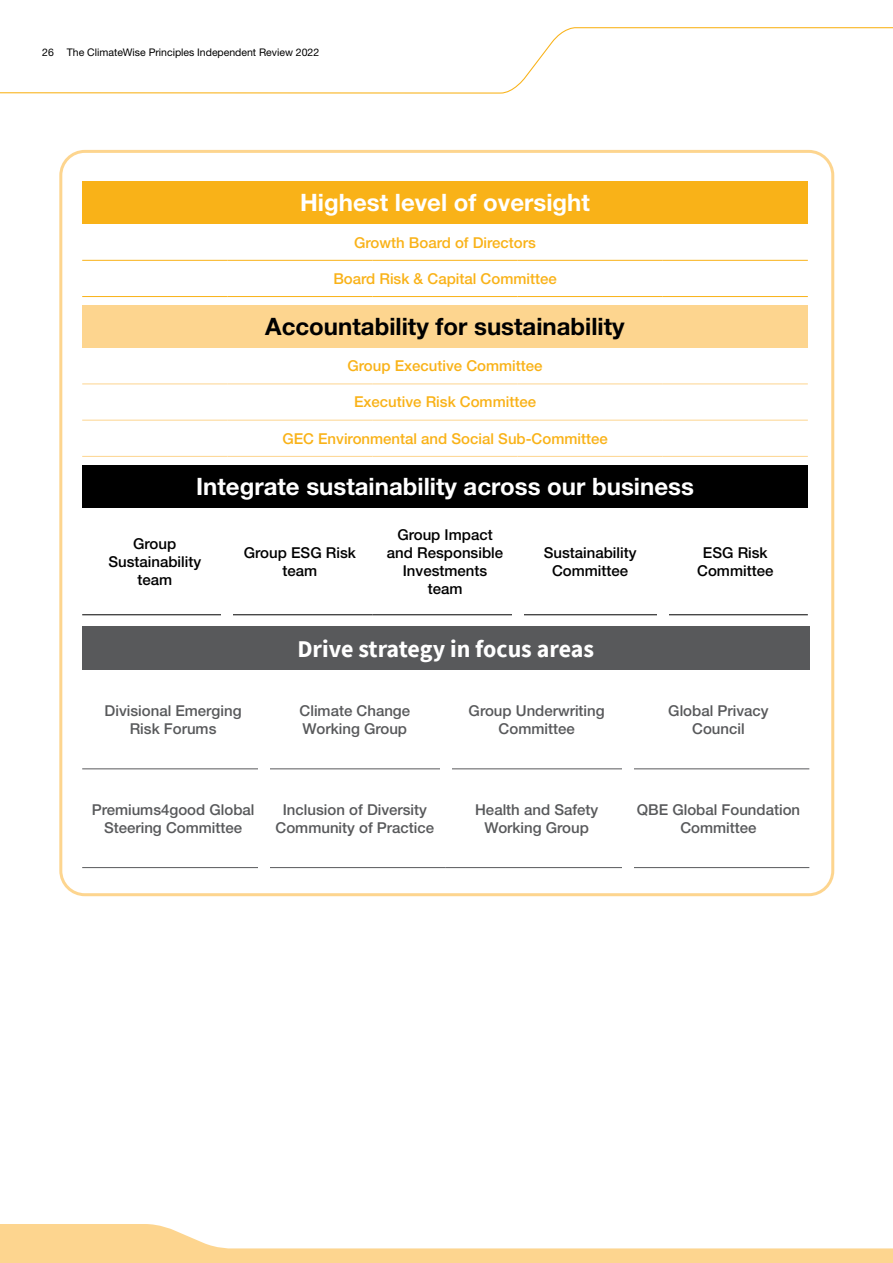
<style>
.page{position:relative;width:893px;height:1263px;background:#fff}
.page>*{position:absolute;margin:0;border:0;box-sizing:border-box;transform-origin:0 0}
.t1{font:700 24px "Helvetica Neue LT Std";color:#fff}
.t2{font:700 24px "Helvetica Neue LT Std";color:#000}
.t3{font:700 24px "Source Sans Pro";color:#fff}
.t4{font:500 15px/18px "Helvetica Neue LT Std";color:#58595b;text-align:center}
.t5{font:500 15px "Helvetica Neue LT Std";color:#f9b218}
.t6{font:500 15px/18px "Helvetica Neue LT Std";color:#000;text-align:center}
.t7{font:10.5px "Helvetica Neue LT Std";color:#000}
</style>
<div class="page">
<svg style="left:0;top:27px;width:893px;height:67px"></svg>
<div style="left:59px;top:150px;width:775px;height:746px;border:3px solid #fdd58f;border-radius:24px"></div>
<svg style="left:0;top:1224px;width:893px;height:39px"></svg>
<div style="left:82px;top:181px;width:726px;height:43px;background:#f9b218"></div>
<div style="left:82px;top:305px;width:726px;height:43px;background:#fdd58f"></div>
<div style="left:82px;top:465px;width:726px;height:42px;background:#000"></div>
<hr style="left:82px;top:260px;width:145px;height:1px;background:#f9b218">
<hr style="left:227px;top:260px;width:145px;height:1px;background:#f9b218">
<hr style="left:372px;top:260px;width:146px;height:1px;background:#f9b218">
<hr style="left:518px;top:260px;width:145px;height:1px;background:#f9b218">
<hr style="left:663px;top:260px;width:145px;height:1px;background:#f9b218">
<hr style="left:82px;top:296px;width:145px;height:1px;background:#f9b218">
<hr style="left:227px;top:296px;width:145px;height:1px;background:#f9b218">
<hr style="left:372px;top:296px;width:146px;height:1px;background:#f9b218">
<hr style="left:518px;top:296px;width:145px;height:1px;background:#f9b218">
<hr style="left:663px;top:296px;width:145px;height:1px;background:#f9b218">
<hr style="left:82px;top:384px;width:145px;height:1px;background:#fdd58f">
<hr style="left:227px;top:384px;width:145px;height:1px;background:#fdd58f">
<hr style="left:372px;top:384px;width:146px;height:1px;background:#fdd58f">
<hr style="left:518px;top:384px;width:145px;height:1px;background:#fdd58f">
<hr style="left:663px;top:384px;width:145px;height:1px;background:#fdd58f">
<hr style="left:82px;top:420px;width:145px;height:1px;background:#fdd58f">
<hr style="left:227px;top:420px;width:145px;height:1px;background:#fdd58f">
<hr style="left:372px;top:420px;width:146px;height:1px;background:#fdd58f">
<hr style="left:518px;top:420px;width:145px;height:1px;background:#fdd58f">
<hr style="left:663px;top:420px;width:145px;height:1px;background:#fdd58f">
<hr style="left:82px;top:456px;width:145px;height:1px;background:#fdd58f">
<hr style="left:227px;top:456px;width:145px;height:1px;background:#fdd58f">
<hr style="left:372px;top:456px;width:146px;height:1px;background:#fdd58f">
<hr style="left:518px;top:456px;width:145px;height:1px;background:#fdd58f">
<hr style="left:663px;top:456px;width:145px;height:1px;background:#fdd58f">
<hr style="left:82px;top:614px;width:145px;height:1px;background:#000">
<hr style="left:227px;top:614px;width:145px;height:1px;background:#000">
<hr style="left:372px;top:614px;width:146px;height:1px;background:#000">
<hr style="left:518px;top:614px;width:145px;height:1px;background:#000">
<hr style="left:663px;top:614px;width:145px;height:1px;background:#000">
<div style="left:82px;top:627px;width:727px;height:43px;background:#58595b"></div>
<hr style="left:82px;top:768px;width:182px;height:1px;background:#58595b">
<hr style="left:264px;top:768px;width:182px;height:1px;background:#58595b">
<hr style="left:446px;top:768px;width:182px;height:1px;background:#58595b">
<hr style="left:628px;top:768px;width:181px;height:1px;background:#58595b">
<hr style="left:82px;top:867px;width:182px;height:1px;background:#58595b">
<hr style="left:264px;top:867px;width:182px;height:1px;background:#58595b">
<hr style="left:446px;top:867px;width:182px;height:1px;background:#58595b">
<hr style="left:628px;top:867px;width:181px;height:1px;background:#58595b">
<div style="left:221px;top:607px;width:12px;height:14px;background:#fff"></div>
<div style="left:512px;top:607px;width:12px;height:14px;background:#fff"></div>
<div style="left:657px;top:607px;width:12px;height:14px;background:#fff"></div>
<div style="left:622px;top:763px;width:12px;height:14px;background:#fff"></div>
<div style="left:622px;top:861px;width:12px;height:14px;background:#fff"></div>
<div style="left:440px;top:763px;width:12px;height:14px;background:#fff"></div>
<div style="left:258px;top:763px;width:12px;height:14px;background:#fff"></div>
<div style="left:258px;top:861px;width:12px;height:14px;background:#fff"></div>
<p class="t7" style="left:42px;top:46px;width:278px">26 The ClimateWise Principles Independent Review 2022</p>
<h1 class="t1" style="left:300px;top:188px;width:291px">Highest level of oversight</h1>
<p class="t5" style="left:354px;top:233px;width:183px">Growth Board of Directors</p>
<p class="t5" style="left:333px;top:269px;width:225px">Board Risk &amp; Capital Committee</p>
<h1 class="t2" style="left:265px;top:312px;width:361px">Accountability for sustainability</h1>
<p class="t5" style="left:347px;top:357px;width:197px">Group Executive Committee</p>
<p class="t5" style="left:354px;top:393px;width:183px">Executive Risk Committee</p>
<p class="t5" style="left:282px;top:429px;width:327px">GEC Environmental and Social Sub-Committee</p>
<h1 class="t1" style="left:196px;top:471px;width:499px">Integrate sustainability across our business</h1>
<p class="t6" style="left:108px;top:534px;width:94px">Group<br>Sustainability team</p>
<p class="t6" style="left:244px;top:543px;width:113px">Group ESG Risk team</p>
<p class="t6" style="left:387px;top:525px;width:118px">Group Impact and Responsible<br>Investments team</p>
<p class="t6" style="left:544px;top:543px;width:94px">Sustainability<br>Committee</p>
<p class="t6" style="left:697px;top:543px;width:78px">ESG Risk<br>Committee</p>
<h1 class="t3" style="left:297px;top:633px;width:298px">Drive strategy in focus areas</h1>
<p class="t4" style="left:105px;top:701px;width:139px">Divisional Emerging<br>Risk Forums</p>
<p class="t4" style="left:300px;top:701px;width:112px;text-align:left">Climate Change<br>Working Group</p>
<p class="t4" style="left:469px;top:701px;width:138px">Group Underwriting<br>Committee</p>
<p class="t4" style="left:668px;top:701px;width:102px">Global Privacy<br>Council</p>
<p class="t4" style="left:92px;top:800px;width:164px">Premiums4good Global<br>Steering Committee</p>
<p class="t4" style="left:276px;top:800px;width:160px">Inclusion of Diversity<br>Community of Practice</p>
<p class="t4" style="left:475px;top:800px;width:125px">Health and Safety<br>Working Group</p>
<p class="t4" style="left:637px;top:800px;width:165px">QBE Global Foundation<br>Committee</p>
</div>
